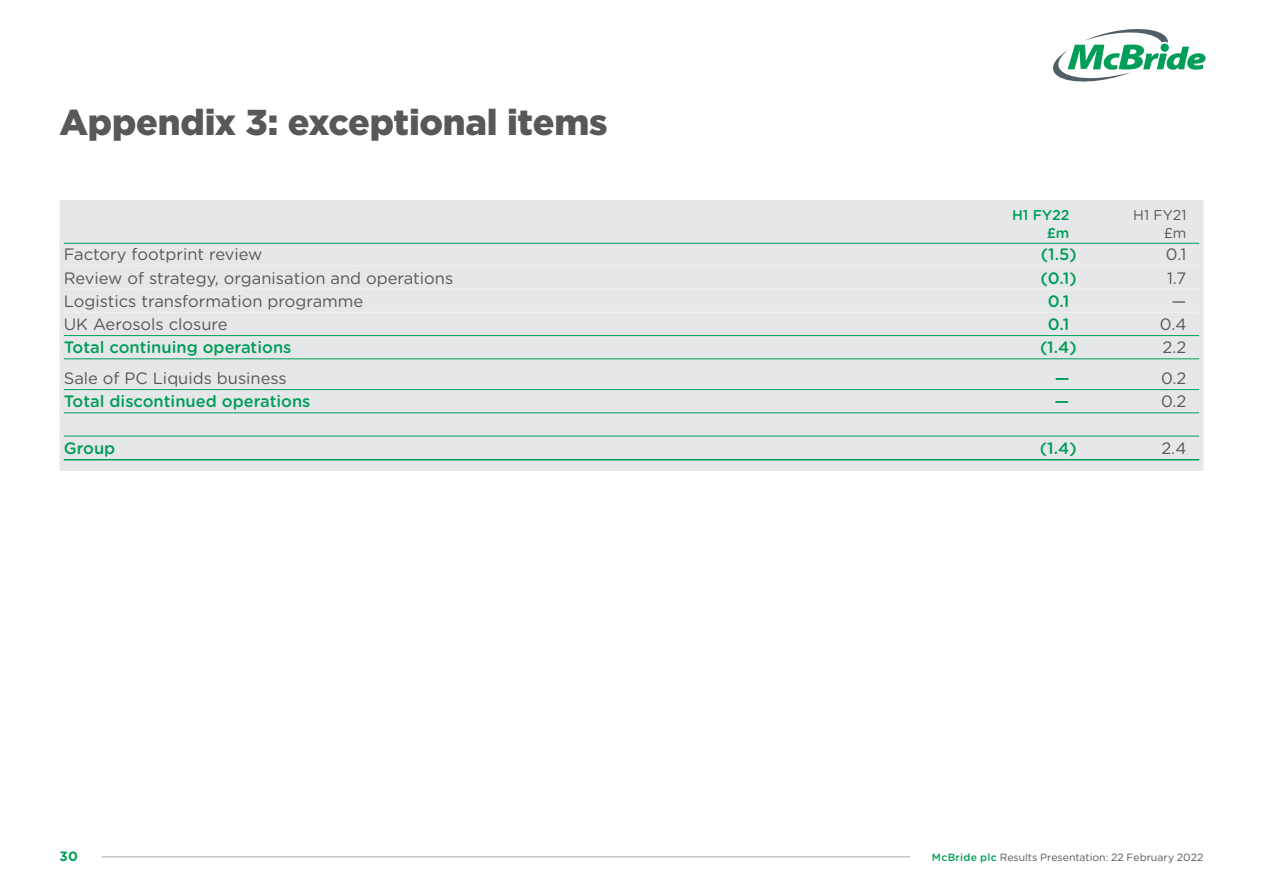
<style>
.page{position:relative;width:1263px;height:893px;background:#fff}
.page>*{position:absolute;margin:0;border:0;box-sizing:border-box;transform-origin:0 0}
.t1{font:900 36px "Gotham";letter-spacing:-.005em;color:#57585a}
.t2{font:16.5px "Gotham Rounded";color:#57585a}
.t3{font:500 16.5px "Gotham Rounded";color:#009e58}
.t4{font:500 14.25px "Gotham Rounded";color:#009e58}
.t5{font:14.25px "Gotham Rounded";color:#57585a}
.t6{font:700 13.5px "Gotham Rounded";color:#009e58}
.t7{font:10.5px "Gotham Rounded";color:#57585a}
.s1{font-weight:500;color:#009e58}
</style>
<div class="page">
<svg style="left:1053px;top:29px;width:152px;height:53px"></svg>
<hr style="left:102px;top:856px;width:808px;height:1px;background:#a8a9ad">
<div style="left:60px;top:200px;width:1143px;height:271px;background:#e6e7e9"></div>
<hr style="left:64px;top:243px;width:1135px;height:1px;background:#009e58">
<hr style="left:64px;top:265px;width:1135px;height:1px;background:#f0f1f2">
<hr style="left:64px;top:289px;width:1135px;height:1px;background:#f0f1f2">
<hr style="left:64px;top:312px;width:1135px;height:1px;background:#f0f1f2">
<hr style="left:64px;top:335px;width:1135px;height:1px;background:#009e58">
<hr style="left:64px;top:358px;width:1135px;height:1px;background:#009e58">
<hr style="left:64px;top:389px;width:1135px;height:1px;background:#009e58">
<hr style="left:64px;top:412px;width:1135px;height:1px;background:#009e58">
<hr style="left:64px;top:436px;width:1135px;height:1px;background:#009e58">
<hr style="left:64px;top:459px;width:1135px;height:1px;background:#009e58">
<h1 class="t1" style="left:60px;top:98px;width:550px">Appendix 3: exceptional items</h1>
<p class="t4" style="left:1012px;top:205px;width:59px">H1 FY22</p>
<p class="t5" style="left:1133px;top:205px;width:55px">H1 FY21</p>
<p class="t4" style="left:1047px;top:223px;width:24px">£m</p>
<p class="t5" style="left:1164px;top:223px;width:24px">£m</p>
<p class="t2" style="left:64px;top:243px;width:200px">Factory footprint review</p>
<p class="t3" style="left:1041px;top:243px;width:37px">(1.5)</p>
<p class="t2" style="left:1166px;top:243px;width:22px">0.1</p>
<p class="t2" style="left:64px;top:266px;width:391px">Review of strategy, organisation and operations</p>
<p class="t3" style="left:1040px;top:266px;width:38px">(0.1)</p>
<p class="t2" style="left:1167px;top:266px;width:21px">1.7</p>
<p class="t2" style="left:64px;top:290px;width:301px">Logistics transformation programme</p>
<p class="t3" style="left:1048px;top:289px;width:23px">0.1</p>
<p class="t2" style="left:1171px;top:290px;width:16px">—</p>
<p class="t2" style="left:64px;top:313px;width:165px">UK Aerosols closure</p>
<p class="t3" style="left:1048px;top:312px;width:23px">0.1</p>
<p class="t2" style="left:1160px;top:313px;width:28px">0.4</p>
<p class="t3" style="left:64px;top:336px;width:229px">Total continuing operations</p>
<p class="t3" style="left:1040px;top:336px;width:38px">(1.4)</p>
<p class="t2" style="left:1162px;top:336px;width:25px">2.2</p>
<p class="t2" style="left:64px;top:367px;width:224px">Sale of PC Liquids business</p>
<p class="t3" style="left:1055px;top:366px;width:16px">—</p>
<p class="t2" style="left:1161px;top:367px;width:27px">0.2</p>
<p class="t3" style="left:64px;top:390px;width:248px">Total discontinued operations</p>
<p class="t3" style="left:1055px;top:390px;width:16px">—</p>
<p class="t2" style="left:1161px;top:390px;width:27px">0.2</p>
<p class="t3" style="left:64px;top:436px;width:53px">Group</p>
<p class="t3" style="left:1040px;top:436px;width:38px">(1.4)</p>
<p class="t2" style="left:1161px;top:437px;width:26px">2.4</p>
<p class="t6" style="left:60px;top:846px;width:20px">30</p>
<p class="t7" style="left:932px;top:850px;width:273px"><span class="s1">McBride plc</span> Results Presentation: 22 February 2022</p>
</div>
